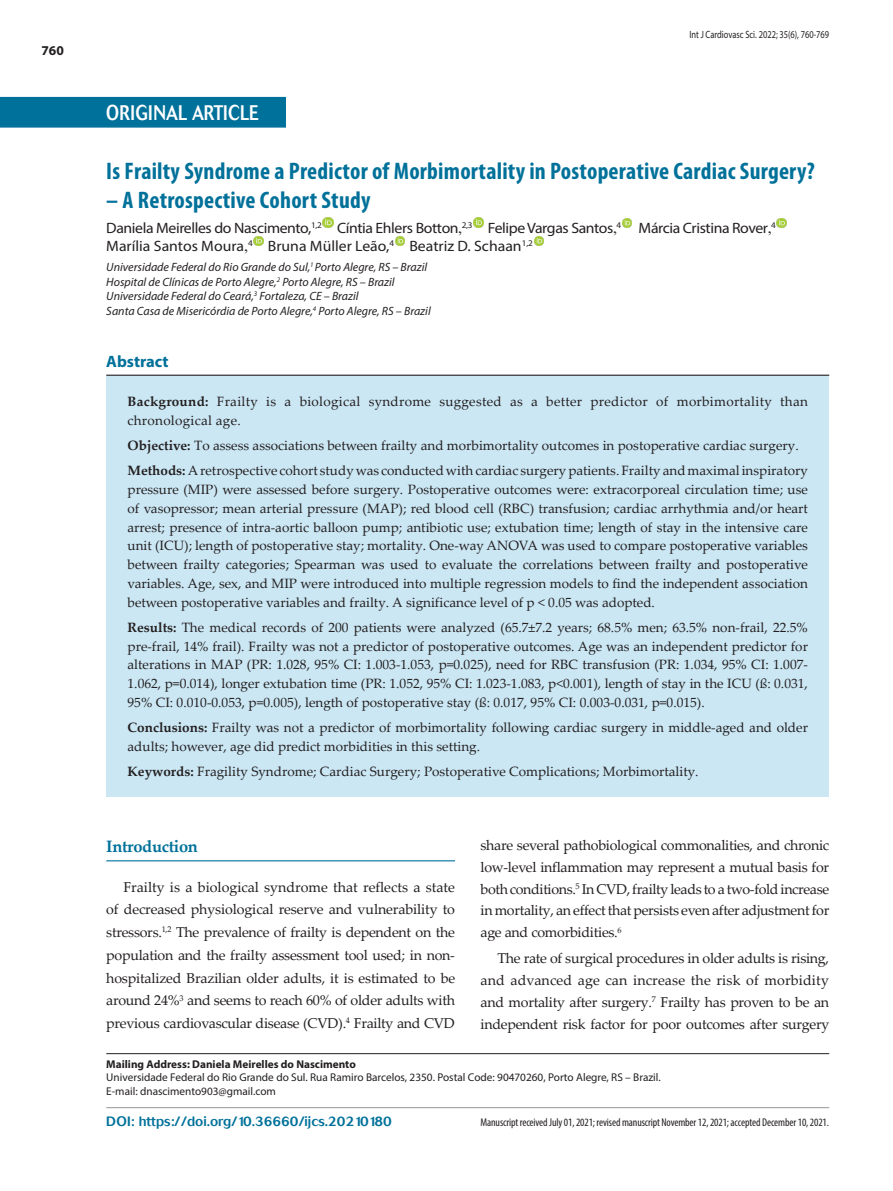
<style>
.page{position:relative;width:893px;height:1191px;background:#fff}
.page>*{position:absolute;margin:0;border:0;box-sizing:border-box;transform-origin:0 0}
._1_-_Titulo{font:700 condensed 24px "Myriad Pro";letter-spacing:.01em;color:#00719a}
.t1{font:500 21px "Cosmos";letter-spacing:.02em;color:#fff;scale:.8 1}
._1_-_Titulo-materia{font:700 16.5px "Palatino Linotype";letter-spacing:-.02em;color:#00719a}
.t2{font:700 16.5px "Myriad Pro";color:#00719a}
._3_-_Autores{font:15px/18px "Myriad Pro";letter-spacing:-.025em;color:#231f20;scale:1.05 1}
._4_-_Texto-Basico{font:14.25px/21.8px "Palatino Linotype";letter-spacing:-.02em;color:#231f20;text-align:justify}
._8_-_Resumo-portugue{font:13.5px/18.8px "Palatino Linotype";color:#231f20;text-align:justify}
._8_-_Resumo-portugue-2{font:13.5px/18.8px "Palatino Linotype";letter-spacing:.02em;color:#231f20}
._6_-_DOI{font:500 13.5px "Cosmos";color:#00719a}
.t3{font:700 13.5px "Myriad Pro";color:#231f20}
._4_-_Instituicao{font:italic 12px "Myriad Pro";color:#231f20}
._5_-_Correspondencia{font:11.25px "Myriad Pro";color:#231f20}
._7_-_Artigo-recebido{font:condensed 11.25px "Myriad Pro";letter-spacing:-.01em;color:#231f20}
._5_-_Correspondencia-2{font:700 11.25px "Myriad Pro";color:#231f20}
.t4{font:10.5px "Myriad Pro";color:#231f20;scale:.8 1}
.s1{font-family:"Times New Roman"}
.s2{font-weight:700}
</style>
<div class="page">
<hr style="left:106px;top:860px;width:349px;height:1px;background:#00719a">
<div style="left:0;top:97px;width:286px;height:31px;background:#00719a"></div>
<svg style="left:323px;top:217px;width:10px;height:11px"></svg>
<svg style="left:474px;top:217px;width:10px;height:11px"></svg>
<svg style="left:622px;top:218px;width:10px;height:10px"></svg>
<svg style="left:777px;top:218px;width:9px;height:10px"></svg>
<svg style="left:254px;top:236px;width:9px;height:10px"></svg>
<svg style="left:395px;top:236px;width:10px;height:10px"></svg>
<svg style="left:534px;top:236px;width:10px;height:10px"></svg>
<hr style="left:106px;top:1053px;width:723px;height:1px;background:#231f20">
<hr style="left:106px;top:1107px;width:723px;height:1px;background:#939598">
<div style="left:106px;top:375px;width:723px;height:422px;background:#cbe7f4"></div>
<hr style="left:106px;top:375px;width:723px;height:1px;background:#231f20">
<p class="t3" style="left:41px;top:42px;width:24px">760</p>
<h2 class="t1" style="left:106px;top:100px;width:192px">ORIGINAL ARTICLE</h2>
<p class="t4" style="left:689px;top:28px;width:176px">Int J Cardiovasc Sci. 2022; 35(6), 760-769</p>
<p class="_1_-_Titulo" style="left:106px;top:158px;width:710px">Is Frailty Syndrome a Predictor of Morbimortality in Postoperative Cardiac Surgery?</p>
<p class="_1_-_Titulo" style="left:106px;top:187px;width:266px">– A Retrospective Cohort Study</p>
<p class="_3_-_Autores" style="left:106px;top:218px;width:639px">Daniela Meirelles do Nascimento,<sup>1,2</sup> Cíntia Ehlers Botton<span class="s1">,</span><sup>2,3</sup> Felipe Vargas Santos<span class="s1">,</span><sup>4</sup> Márcia Cristina Rover<span class="s1">,</span><sup>4<br></sup>Marília Santos Moura<span class="s1">,</span><sup>4</sup> Bruna Müller Leão,<sup>4</sup> Beatriz D. Schaan<sup>1,2</sup></p>
<p class="_4_-_Instituicao" style="left:106px;top:260px;width:322px">Universidade Federal do Rio Grande do Sul,<sup>1</sup> Porto Alegre, RS – Brazil</p>
<p class="_4_-_Instituicao" style="left:106px;top:274px;width:290px">Hospital de Clínicas de Porto Alegre,<sup>2</sup> Porto Alegre, RS – Brazil</p>
<p class="_4_-_Instituicao" style="left:106px;top:289px;width:254px">Universidade Federal do Ceará,<sup>3</sup> Fortaleza, CE – Brazil</p>
<p class="_4_-_Instituicao" style="left:106px;top:303px;width:326px">Santa Casa de Misericórdia de Porto Alegre,<sup>4</sup> Porto Alegre, RS – Brazil</p>
<p class="t2" style="left:106px;top:350px;width:64px">Abstract</p>
<p class="_8_-_Resumo-portugue-2" style="left:128px;top:392px;width:682px"><span class="s2">Background:</span> Frailty is a biological syndrome suggested as a better predictor of morbimortality than chronological age.</p>
<p class="_8_-_Resumo-portugue" style="left:128px;top:436px;width:673px"><span class="s2">Objective:</span> To assess associations between frailty and morbimortality outcomes in postoperative cardiac surgery.</p>
<p class="_8_-_Resumo-portugue" style="left:128px;top:461px;width:682px"><span class="s2">Methods:</span> A retrospective cohort study was conducted with cardiac surgery patients. Frailty and maximal inspiratory pressure (MIP) were assessed before surgery. Postoperative outcomes were: extracorporeal circulation time; use of vasopressor; mean arterial pressure (MAP); red blood cell (RBC) transfusion; cardiac arrhythmia and/or heart arrest; presence of intra-aortic balloon pump; antibiotic use; extubation time; length of stay in the intensive care unit (ICU); length of postoperative stay; mortality. One-way ANOVA was used to compare postoperative variables between frailty categories; Spearman was used to evaluate the correlations between frailty and postoperative variables. Age, sex, and MIP were introduced into multiple regression models to find the independent association between postoperative variables and frailty. A significance level of p &lt; 0.05 was adopted.</p>
<p class="_8_-_Resumo-portugue" style="left:128px;top:617px;width:682px"><span class="s2">Results:</span> The medical records of 200 patients were analyzed (65.7±7.2 years; 68.5% men; 63.5% non-frail, 22.5% pre-frail, 14% frail). Frailty was not a predictor of postoperative outcomes. Age was an independent predictor for alterations in MAP (PR: 1.028, 95% CI: 1.003-1.053, p=0.025), need for RBC transfusion (PR: 1.034, 95% CI: 1.007- 1.062, p=0.014), longer extubation time (PR: 1.052, 95% CI: 1.023-1.083, p&lt;0.001), length of stay in the ICU (ß: 0.031, 95% CI: 0.010-0.053, p=0.005), length of postoperative stay (ß: 0.017, 95% CI: 0.003-0.031, p=0.015).</p>
<p class="_8_-_Resumo-portugue" style="left:128px;top:717px;width:682px"><span class="s2">Conclusions:</span> Frailty was not a predictor of morbimortality following cardiac surgery in middle-aged and older adults; however, age did predict morbidities in this setting.</p>
<p class="_8_-_Resumo-portugue" style="left:128px;top:761px;width:573px"><span class="s2">Keywords:</span> Fragility Syndrome; Cardiac Surgery; Postoperative Complications; Morbimortality.</p>
<p class="_1_-_Titulo-materia" style="left:106px;top:834px;width:93px">Introduction</p>
<p class="_4_-_Texto-Basico" style="left:106px;top:874px;width:350px;line-height:22.8px;text-indent:17px">Frailty is a biological syndrome that reflects a state of decreased physiological reserve and vulnerability to stressors.<sup>1,2</sup> The prevalence of frailty is dependent on the population and the frailty assessment tool used; in non&shy;hospitalized Brazilian older adults, it is estimated to be around 24%<sup>3</sup> and seems to reach 60% of older adults with previous cardiovascular disease (CVD).<sup>4</sup> Frailty and CVD</p>
<p class="_4_-_Texto-Basico" style="left:480px;top:834px;width:350px">share several pathobiological commonalities, and chronic low-level inflammation may represent a mutual basis for both conditions.<sup>5</sup> In CVD, frailty leads to a two-fold increase in mortality, an effect that persists even after adjustment for age and comorbidities.<sup>6</sup></p>
<p class="_4_-_Texto-Basico" style="left:480px;top:947px;width:350px;text-indent:17px">The rate of surgical procedures in older adults is rising, and advanced age can increase the risk of morbidity and mortality after surgery.<sup>7</sup> Frailty has proven to be an independent risk factor for poor outcomes after surgery</p>
<p class="_5_-_Correspondencia-2" style="left:106px;top:1056px;width:251px">Mailing Address: Daniela Meirelles do Nascimento</p>
<p class="_5_-_Correspondencia" style="left:106px;top:1070px;width:556px">Universidade Federal do Rio Grande do Sul. Rua Ramiro Barcelos, 2350. Postal Code: 90470260, Porto Alegre, RS – Brazil.</p>
<p class="_5_-_Correspondencia" style="left:106px;top:1083px;width:171px">E-mail: dnascimento903@gmail.com</p>
<p class="_7_-_Artigo-recebido" style="left:481px;top:1115px;width:350px">Manuscript received July 01, 2021; revised manuscript November 12, 2021; accepted December 10, 2021.</p>
<p class="_6_-_DOI" style="left:106px;top:1113px;width:287px">DOI: https://doi.org/10.36660/ijcs.20210180</p>
</div>
